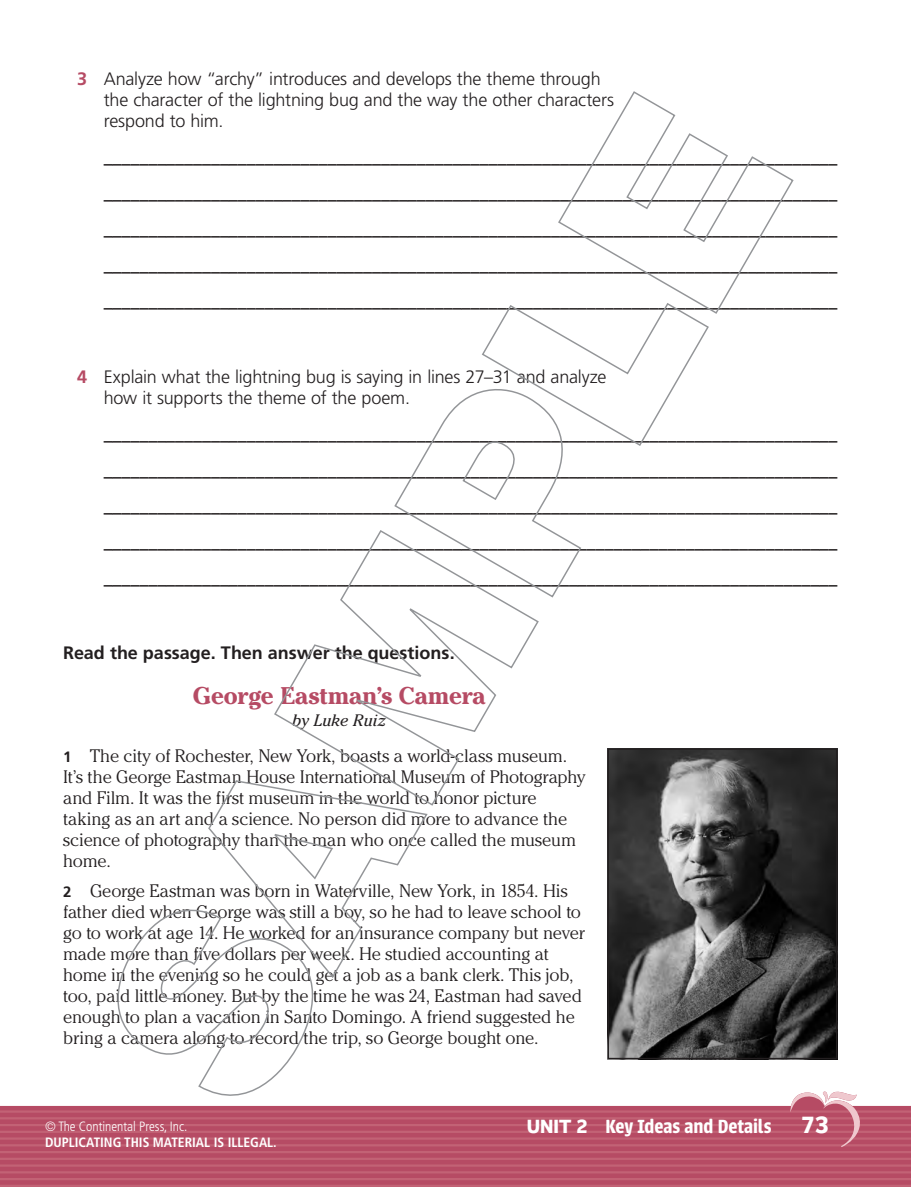
<style>
.page{position:relative;width:911px;height:1187px;background:#fff}
.page>*{position:absolute;margin:0;border:0;box-sizing:border-box;transform-origin:0 0}
.t1{font:700 24px "Cheltenham";letter-spacing:.005em;color:#b64b64}
.t2{font:600 21px "Urbana";color:#fff}
.t3{font:18px/36px "Cheltenham";color:#231f20;text-align:justify}
.t4{font:300 18px/21px "Cheltenham";letter-spacing:-.01em;color:#231f20}
.t5{font:300 18px/21px "Frutiger";letter-spacing:-.01em;color:#231f20}
.t6{font:700 18px "Frutiger";color:#231f20}
.t7{font:italic 16.5px "Cheltenham";color:#231f20}
.t8{font:700 condensed 13.5px "Frutiger";color:#fff}
.t9{font:300 condensed 13.5px "Frutiger";color:#fff}
.s1{font-weight:700;color:#b64b64}
.s2{font-family:"Frutiger";font-weight:700;font-size:15px}
.s3{font-family:"Remora Sans W2";font-weight:700;font-size:19.5px}
.s4{font-family:"Remora Sans W2";font-weight:700;font-size:24px}
</style>
<div class="page">
<svg style="left:0;top:1095px;width:911px;height:89px;fill:#b64b64"></svg>
<hr style="left:0;top:1184px;width:911px;height:2px;background:#c26275">
<hr style="left:0;top:1177px;width:911px;height:3px;background:#c26275">
<hr style="left:0;top:1171px;width:911px;height:2px;background:#c26275">
<hr style="left:0;top:1164px;width:911px;height:2px;background:#c26275">
<hr style="left:0;top:1157px;width:911px;height:2px;background:#c26275">
<hr style="left:0;top:1150px;width:911px;height:3px;background:#c26275">
<hr style="left:0;top:1144px;width:911px;height:2px;background:#c26275">
<hr style="left:0;top:1137px;width:911px;height:2px;background:#c26275">
<hr style="left:0;top:1130px;width:911px;height:2px;background:#c26275">
<hr style="left:0;top:1123px;width:911px;height:3px;background:#c26275">
<hr style="left:0;top:1117px;width:911px;height:2px;background:#c26275">
<hr style="left:0;top:1110px;width:911px;height:2px;background:#c26275">
<svg style="left:790px;top:1091px;width:71px;height:56px"></svg>
<img style="left:610px;top:751px;width:224px;height:305px">
<div style="left:607px;top:748px;width:230px;height:311px;border:2px solid #231f20"></div>
<svg style="left:117px;top:909px;width:197px;height:186px"></svg>
<svg style="left:207px;top:780px;width:221px;height:199px"></svg>
<svg style="left:273px;top:530px;width:266px;height:276px"></svg>
<svg style="left:393px;top:305px;width:316px;height:293px"></svg>
<svg style="left:557px;top:91px;width:236px;height:224px"></svg>
<p class="t5" style="left:104px;top:69px;width:512px;text-indent:-27px"><span class="s1">3</span> Analyze how “archy” introduces and develops the theme through the character of the lightning bug and the way the other characters respond to him.</p>
<p class="t3" style="left:104px;top:139px;width:735px">__________________________________________________________________________________ __________________________________________________________________________________ __________________________________________________________________________________ __________________________________________________________________________________ __________________________________________________________________________________</p>
<p class="t5" style="left:104px;top:366px;width:504px;text-indent:-27px"><span class="s1">4</span> Explain what the lightning bug is saying in lines 27–31 and analyze how it supports the theme of the poem.</p>
<p class="t3" style="left:104px;top:415px;width:735px">__________________________________________________________________________________ __________________________________________________________________________________ __________________________________________________________________________________ __________________________________________________________________________________ __________________________________________________________________________________</p>
<p class="t6" style="left:63px;top:642px;width:393px">Read the passage. Then answer the questions.</p>
<h1 class="t1" style="left:193px;top:681px;width:294px">George Eastman’s Camera</h1>
<p class="t7" style="left:292px;top:710px;width:95px">by Luke Ruiz</p>
<p class="t4" style="left:63px;top:745px;width:524px"><span class="s2">1</span> The city of Rochester, New York, boasts a world-class museum.<br>It’s the George Eastman House International Museum of Photography and Film. It was the first museum in the world to honor picture taking as an art and a science. No person did more to advance the science of photography than the man who once called the museum home.</p>
<p class="t4" style="left:63px;top:880px;width:523px"><span class="s2">2</span> George Eastman was born in Waterville, New York, in 1854. His father died when George was still a boy, so he had to leave school to go to work at age 14. He worked for an insurance company but never made more than five dollars per week. He studied accounting at home in the evening so he could get a job as a bank clerk. This job, too, paid little money. But by the time he was 24, Eastman had saved enough to plan a vacation in Santo Domingo. A friend suggested he bring a camera along to record the trip, so George bought one.</p>
<p class="t9" style="left:45px;top:1118px;width:144px">© The Continental Press, Inc.</p>
<p class="t8" style="left:45px;top:1134px;width:233px">DUPLICATING THIS MATERIAL IS ILLEGAL.</p>
<p class="t2" style="left:527px;top:1114px;width:303px"><span class="s3">UNIT 2</span> Key Ideas and Details <span class="s4">73</span></p>
</div>
